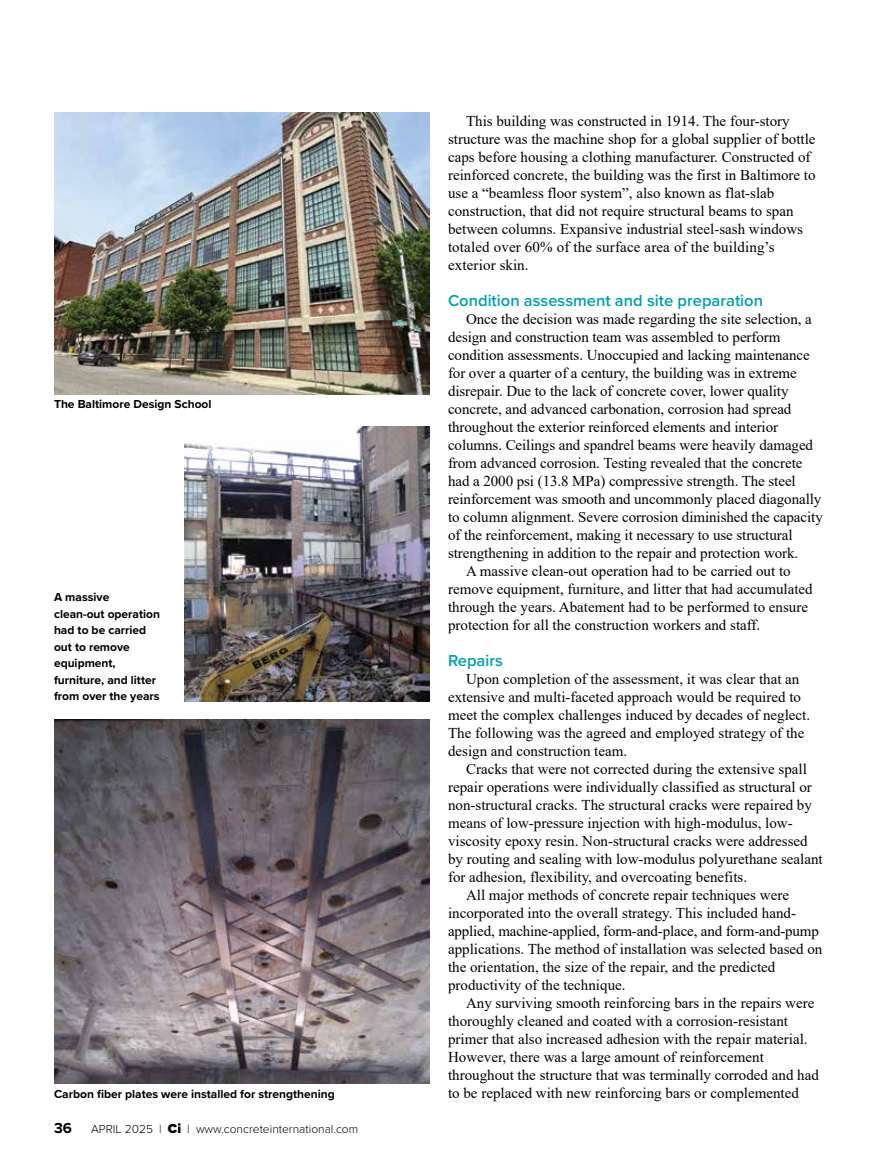
<style>
.page{position:relative;width:878px;height:1175px;background:#fff}
.page>*{position:absolute;margin:0;border:0;box-sizing:border-box;transform-origin:0 0}
.t1{font:600 16.5px "Proxima Nova";color:#00a0af}
.t2{font:15px/18px "Times New Roman";color:#000}
.t3{font:700 15px "Proxima Nova";color:#000}
.t4{font:700 12px/16.5px "Proxima Nova";color:#000}
.t5{font:300 12px "Proxima Nova";color:#000}
.s1{font-weight:900;font-size:13.5px}
</style>
<div class="page">
<img style="left:184px;top:426px;width:246px;height:275px">
<img style="left:54px;top:720px;width:376px;height:364px">
<img style="left:54px;top:112px;width:376px;height:282px">
<p class="t4" style="left:54px;top:395px;width:159px">The Baltimore Design School</p>
<p class="t4" style="left:54px;top:589px;width:107px">A massive clean-out operation had to be carried out to remove equipment, furniture, and litter from over the years</p>
<p class="t4" style="left:54px;top:1085px;width:282px">Carbon fiber plates were installed for strengthening</p>
<p class="t3" style="left:54px;top:1116px;width:19px">36</p>
<p class="t5" style="left:91px;top:1119px;width:268px">APRIL 2025 | <span class="s1">Ci</span> | www.concreteinternational.com</p>
<p class="t2" style="left:448px;top:111px;width:369px;text-indent:18px">This building was constructed in 1914. The four-story structure was the machine shop for a global supplier of bottle caps before housing a clothing manufacturer. Constructed of reinforced concrete, the building was the first in Baltimore to use a “beamless floor system”, also known as flat-slab construction, that did not require structural beams to span between columns. Expansive industrial steel-sash windows totaled over 60% of the surface area of the building’s exterior skin.</p>
<p class="t1" style="left:448px;top:288px;width:316px">Condition assessment and site preparation</p>
<p class="t2" style="left:466px;top:309px;width:347px">Once the decision was made regarding the site selection, a</p>
<p class="t2" style="left:448px;top:327px;width:334px">design and construction team was assembled to perform</p>
<p class="t2" style="left:448px;top:345px;width:363px">condition assessments. Unoccupied and lacking maintenance</p>
<p class="t2" style="left:448px;top:363px;width:350px">for over a quarter of a century, the building was in extreme</p>
<p class="t2" style="left:448px;top:381px;width:342px">disrepair. Due to the lack of concrete cover, lower quality</p>
<p class="t2" style="left:448px;top:399px;width:345px">concrete, and advanced carbonation, corrosion had spread</p>
<p class="t2" style="left:448px;top:417px;width:331px">throughout the exterior reinforced elements and interior</p>
<p class="t2" style="left:448px;top:435px;width:366px">columns. Ceilings and spandrel beams were heavily damaged</p>
<p class="t2" style="left:448px;top:453px;width:356px">from advanced corrosion. Testing revealed that the concrete</p>
<p class="t2" style="left:448px;top:471px;width:349px">had a 2000 psi (13.8 MPa) compressive strength. The steel</p>
<p class="t2" style="left:448px;top:489px;width:375px">reinforcement was smooth and uncommonly placed diagonally</p>
<p class="t2" style="left:448px;top:507px;width:376px">to column alignment. Severe corrosion diminished the capacity</p>
<p class="t2" style="left:448px;top:525px;width:346px">of the reinforcement, making it necessary to use structural</p>
<p class="t2" style="left:448px;top:543px;width:352px">strengthening in addition to the repair and protection work.</p>
<p class="t2" style="left:466px;top:561px;width:326px">A massive clean-out operation had to be carried out to</p>
<p class="t2" style="left:448px;top:579px;width:366px">remove equipment, furniture, and litter that had accumulated</p>
<p class="t2" style="left:448px;top:597px;width:361px">through the years. Abatement had to be performed to ensure</p>
<p class="t2" style="left:448px;top:615px;width:314px">protection for all the construction workers and staff.</p>
<p class="t1" style="left:448px;top:648px;width:56px">Repairs</p>
<p class="t2" style="left:448px;top:669px;width:363px;text-indent:18px">Upon completion of the assessment, it was clear that an extensive and multi-faceted approach would be required to meet the complex challenges induced by decades of neglect.<br>The following was the agreed and employed strategy of the design and construction team.</p>
<p class="t2" style="left:466px;top:759px;width:342px">Cracks that were not corrected during the extensive spall</p>
<p class="t2" style="left:448px;top:777px;width:365px">repair operations were individually classified as structural or</p>
<p class="t2" style="left:448px;top:795px;width:365px">non-structural cracks. The structural cracks were repaired by</p>
<p class="t2" style="left:448px;top:813px;width:346px">means of low-pressure injection with high-modulus, low-</p>
<p class="t2" style="left:448px;top:831px;width:361px">viscosity epoxy resin. Non-structural cracks were addressed</p>
<p class="t2" style="left:448px;top:849px;width:376px">by routing and sealing with low-modulus polyurethane sealant</p>
<p class="t2" style="left:448px;top:867px;width:300px">for adhesion, flexibility, and overcoating benefits.</p>
<p class="t2" style="left:466px;top:885px;width:324px">All major methods of concrete repair techniques were</p>
<p class="t2" style="left:448px;top:903px;width:349px">incorporated into the overall strategy. This included hand-</p>
<p class="t2" style="left:448px;top:921px;width:372px">applied, machine-applied, form-and-place, and form-and-pump</p>
<p class="t2" style="left:448px;top:939px;width:376px">applications. The method of installation was selected based on</p>
<p class="t2" style="left:448px;top:957px;width:329px">the orientation, the size of the repair, and the predicted</p>
<p class="t2" style="left:448px;top:975px;width:179px">productivity of the technique.</p>
<p class="t2" style="left:466px;top:993px;width:350px">Any surviving smooth reinforcing bars in the repairs were</p>
<p class="t2" style="left:448px;top:1011px;width:341px">thoroughly cleaned and coated with a corrosion-resistant</p>
<p class="t2" style="left:448px;top:1029px;width:361px">primer that also increased adhesion with the repair material.</p>
<p class="t2" style="left:448px;top:1047px;width:317px">However, there was a large amount of reinforcement</p>
<p class="t2" style="left:448px;top:1065px;width:372px">throughout the structure that was terminally corroded and had</p>
<p class="t2" style="left:448px;top:1083px;width:352px">to be replaced with new reinforcing bars or complemented</p>
</div>
